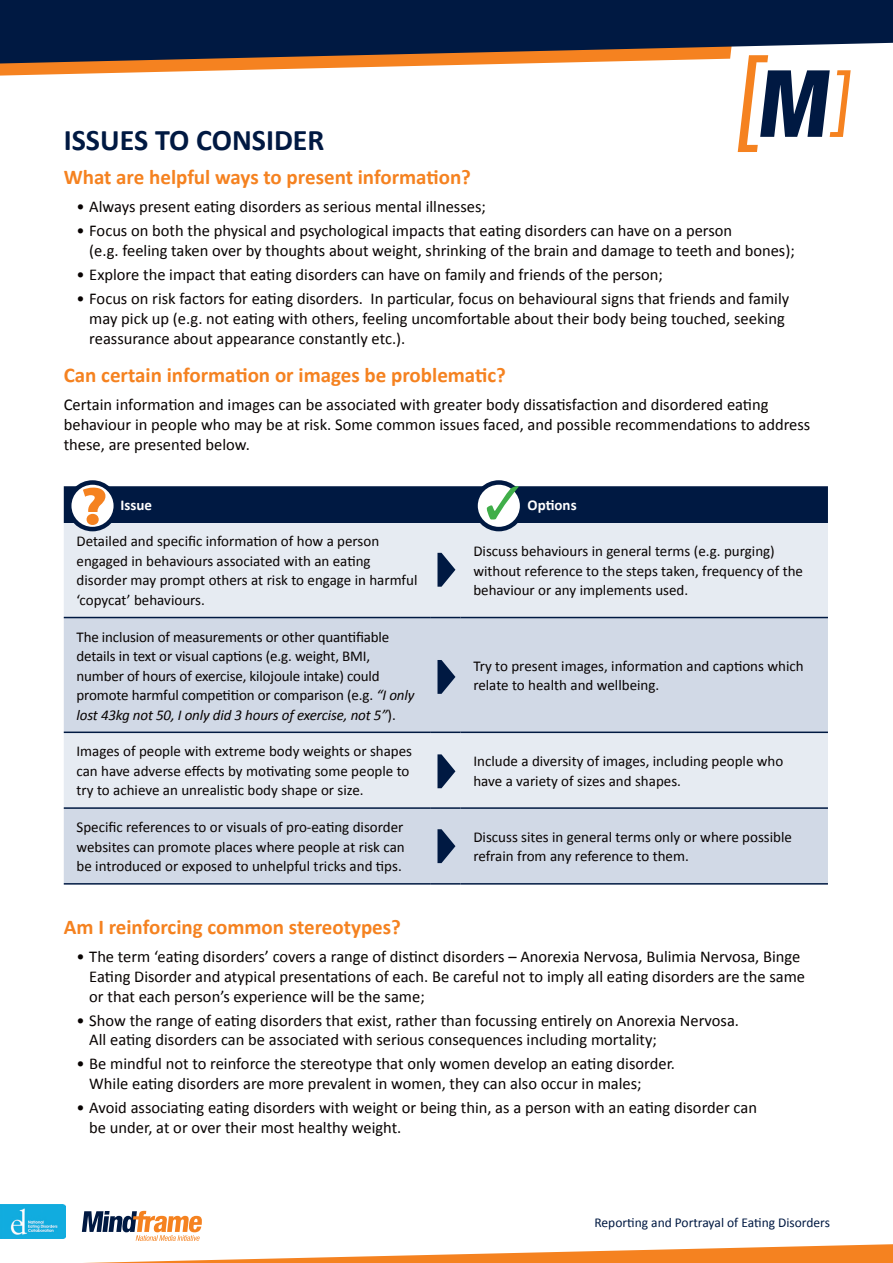
<style>
.page{position:relative;width:893px;height:1263px;background:#fff}
.page>*{position:absolute;margin:0;border:0;box-sizing:border-box;transform-origin:0 0}
.t1{font:700 30px "Calibri";color:#001942}
.t2{font:700 21px "Calibri";color:#f58220}
.t3{font:16.5px/19.8px "Calibri";color:#080302}
.t4{font:15px/19.5px "Calibri";color:#080302}
.t5{font:700 15px "Calibri";color:#fff}
.t6{font:13.5px "Calibri";color:#001942}
.s1{font-style:italic}
</style>
<div class="page">
<svg style="left:0;top:63px;width:542px;height:13px"></svg>
<img style="left:0;top:1205px;width:65px;height:6px">
<svg style="left:0;top:0;width:893px;height:63px;fill:#001942"></svg>
<svg style="left:0;top:1211px;width:893px;height:52px"></svg>
<svg style="left:738px;top:55px;width:113px;height:97px"></svg>
<div style="left:64px;top:525px;width:764px;height:92px;background:#e6ebf2"></div>
<svg style="left:64px;top:618px;width:764px;height:265px;fill:#d1d9e6"></svg>
<hr style="left:64px;top:617px;width:367px;height:1px;background:#001942">
<hr style="left:431px;top:617px;width:30px;height:1px;background:#001942">
<hr style="left:461px;top:617px;width:367px;height:1px;background:#001942">
<hr style="left:64px;top:731px;width:367px;height:2px;background:#001942">
<hr style="left:431px;top:731px;width:30px;height:2px;background:#001942">
<hr style="left:461px;top:731px;width:367px;height:2px;background:#001942">
<hr style="left:64px;top:807px;width:367px;height:2px;background:#001942">
<hr style="left:431px;top:807px;width:30px;height:2px;background:#001942">
<hr style="left:461px;top:807px;width:367px;height:2px;background:#001942">
<hr style="left:64px;top:883px;width:367px;height:1px;background:#001942">
<hr style="left:431px;top:883px;width:30px;height:1px;background:#001942">
<hr style="left:461px;top:883px;width:367px;height:1px;background:#001942">
<svg style="left:437px;top:553px;width:18px;height:34px"></svg>
<svg style="left:437px;top:660px;width:18px;height:34px"></svg>
<svg style="left:437px;top:754px;width:18px;height:34px"></svg>
<svg style="left:437px;top:829px;width:18px;height:34px"></svg>
<svg style="left:475px;top:482px;width:47px;height:47px"></svg>
<div style="left:473px;top:480px;width:51px;height:51px;border:4px solid #001942;border-radius:50%"></div>
<svg style="left:69px;top:482px;width:47px;height:47px"></svg>
<div style="left:67px;top:480px;width:51px;height:51px;border:4px solid #001942;border-radius:50%"></div>
<svg style="left:64px;top:486px;width:764px;height:39px"></svg>
<p class="t1" style="left:64px;top:121px;width:262px">ISSUES TO CONSIDER</p>
<p class="t2" style="left:64px;top:164px;width:409px">What are helpful ways to present information?</p>
<p class="t3" style="left:77px;top:196px;width:411px">• Always present eating disorders as serious mental illnesses;</p>
<p class="t3" style="left:89px;top:220px;width:707px;text-indent:-13px">• Focus on both the physical and psychological impacts that eating disorders can have on a person<br>(e.g. feeling taken over by thoughts about weight, shrinking of the brain and damage to teeth and bones);</p>
<p class="t3" style="left:77px;top:264px;width:588px">• Explore the impact that eating disorders can have on family and friends of the person;</p>
<p class="t3" style="left:89px;top:288px;width:701px;text-indent:-13px">• Focus on risk factors for eating disorders. In particular, focus on behavioural signs that friends and family may pick up (e.g. not eating with others, feeling uncomfortable about their body being touched, seeking reassurance about appearance constantly etc.).</p>
<p class="t2" style="left:64px;top:362px;width:444px">Can certain information or images be problematic?</p>
<p class="t3" style="left:64px;top:394px;width:748px">Certain information and images can be associated with greater body dissatisfaction and disordered eating behaviour in people who may be at risk. Some common issues faced, and possible recommendations to address these, are presented below.</p>
<p class="t5" style="left:121px;top:496px;width:33px">Issue</p>
<p class="t5" style="left:528px;top:496px;width:51px">Options</p>
<p class="t4" style="left:77px;top:531px;width:342px">Detailed and specific information of how a person engaged in behaviours associated with an eating disorder may prompt others at risk to engage in harmful ‘copycat’ behaviours.</p>
<p class="t4" style="left:473px;top:541px;width:331px">Discuss behaviours in general terms (e.g. purging) without reference to the steps taken, frequency of the behaviour or any implements used.</p>
<p class="t4" style="left:77px;top:626px;width:339px">The inclusion of measurements or other quantifiable details in text or visual captions (e.g. weight, BMI, number of hours of exercise, kilojoule intake) could promote harmful competition or comparison (e.g. <span class="s1">“I only lost 43kg not 50, I only did 3 hours of exercise, not 5”</span>).</p>
<p class="t4" style="left:473px;top:655px;width:332px">Try to present images, information and captions which relate to health and wellbeing.</p>
<p class="t4" style="left:77px;top:741px;width:337px">Images of people with extreme body weights or shapes can have adverse effects by motivating some people to try to achieve an unrealistic body shape or size.</p>
<p class="t4" style="left:473px;top:751px;width:311px">Include a diversity of images, including people who have a variety of sizes and shapes.</p>
<p class="t4" style="left:77px;top:817px;width:330px;text-align:justify">Specific references to or visuals of pro-eating disorder websites can promote places where people at risk can be introduced or exposed to unhelpful tricks and tips.</p>
<p class="t4" style="left:473px;top:826px;width:320px">Discuss sites in general terms only or where possible refrain from any reference to them.</p>
<p class="t2" style="left:64px;top:914px;width:339px">Am I reinforcing common stereotypes?</p>
<p class="t3" style="left:89px;top:946px;width:717px;text-indent:-13px">• The term ‘eating disorders’ covers a range of distinct disorders – Anorexia Nervosa, Bulimia Nervosa, Binge<br>Eating Disorder and atypical presentations of each. Be careful not to imply all eating disorders are the same or that each person’s experience will be the same;</p>
<p class="t3" style="left:89px;top:1009px;width:651px;text-indent:-13px">• Show the range of eating disorders that exist, rather than focussing entirely on Anorexia Nervosa.<br>All eating disorders can be associated with serious consequences including mortality;</p>
<p class="t3" style="left:89px;top:1053px;width:587px;text-indent:-13px">• Be mindful not to reinforce the stereotype that only women develop an eating disorder.<br>While eating disorders are more prevalent in women, they can also occur in males;</p>
<p class="t3" style="left:89px;top:1097px;width:669px;text-indent:-13px">• Avoid associating eating disorders with weight or being thin, as a person with an eating disorder can be under, at or over their most healthy weight.</p>
<p class="t6" style="left:594px;top:1214px;width:237px">Reporting and Portrayal of Eating Disorders</p>
</div>
